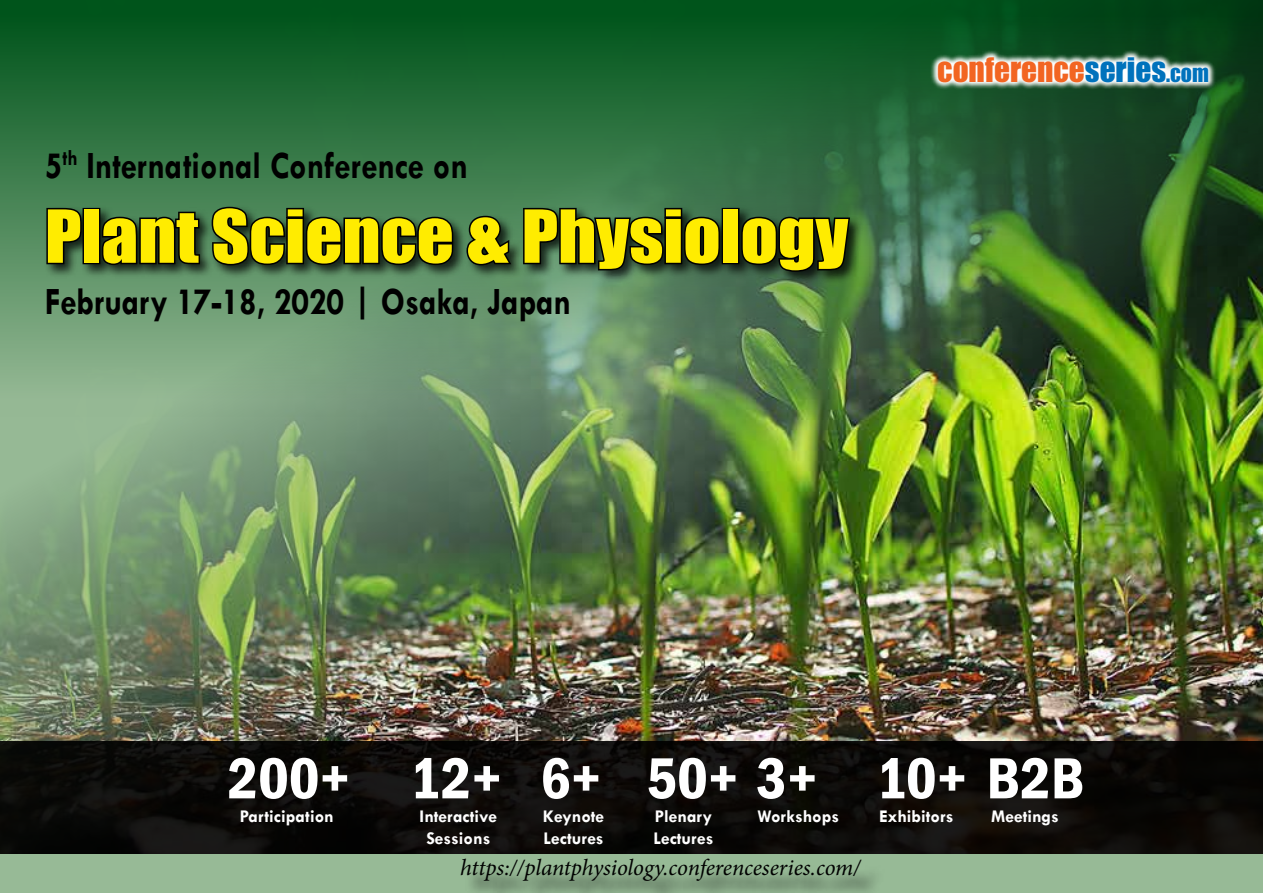
<style>
.page{position:relative;width:1263px;height:893px;background:#97ba96}
.page>*{position:absolute;margin:0;border:0;box-sizing:border-box;transform-origin:0 0}
.t1{font:67.5px "Impact";color:#ffec00;scale:1.08 1}
.t2{font:600 condensed 60px "Franklin Gothic";color:#fff}
.t3{font:700 39px "Tw Cen";color:#000;scale:.85 1}
.t4{font:31.2px "Impact";color:#f26522}
.t5{font:italic 23.1px "Minion Pro";letter-spacing:-.005em;color:#000}
.t6{font:700 18px/21.6px "Tw Cen";color:#fff}
.s1{color:#0072bc}
.s2{font-size:21.9px;color:#0072bc}
</style>
<div class="page">
<img style="left:0;top:417px;width:1263px;height:324px">
<img style="left:0;top:0;width:1263px;height:417px">
<svg style="left:0;top:741px;width:1263px;height:113px;background:#0c0b08"></svg>
<div style="left:464px;top:863px;width:420px;height:30px;background:#000;opacity:.75"></div>
<div style="left:45px;top:205px;width:819px;height:81px;background:#000;opacity:.75"></div>
<svg style="left:45px;top:206px;width:39px;height:60px;background:#223826"></svg>
<div style="left:83px;top:208px;width:17px;height:56px;border:3px solid #000"></div>
<svg style="left:100px;top:210px;width:102px;height:57px;background:#1b2e1f"></svg>
<svg style="left:210px;top:205px;width:245px;height:62px;background:#213825"></svg>
<svg style="left:464px;top:214px;width:50px;height:53px;background:#26402b"></svg>
<svg style="left:522px;top:206px;width:200px;height:68px;background:#223827"></svg>
<div style="left:722px;top:208px;width:17px;height:56px;border:3px solid #000"></div>
<svg style="left:739px;top:215px;width:113px;height:59px;background:#142316"></svg>
<svg style="left:930px;top:50px;width:286px;height:40px;background:#a2b9a9"></svg>
<h3 class="t3" style="left:45px;top:142px;width:499px">5<sup>th</sup> International Conference on</h3>
<h1 class="t1" style="left:45px;top:184px;width:745px">Plant Science &amp; Physiology</h1>
<h3 class="t3" style="left:45px;top:278px;width:621px">February 17-18, 2020 | Osaka, Japan</h3>
<h3 class="t4" style="left:937px;top:46px;width:273px">conference<span class="s1">series</span><span class="s2">.com</span></h3>
<h2 class="t2" style="left:228px;top:738px;width:858px">200+ 12+ 6+ 50+ 3+ 10+ B2B</h2>
<p class="t6" style="left:420px;top:805px;width:79px;text-align:center">Interactive<br>Sessions</p>
<p class="t6" style="left:543px;top:805px;width:63px">Keynote<br>Lectures</p>
<p class="t6" style="left:653px;top:805px;width:62px">Plenary<br>Lectures</p>
<p class="t6" style="left:757px;top:805px;width:83px">Workshops</p>
<p class="t6" style="left:879px;top:805px;width:76px">Exhibitors</p>
<p class="t6" style="left:991px;top:805px;width:69px">Meetings</p>
<p class="t5" style="left:460px;top:852px;width:402px">https://plantphysiology.conferenceseries.com/</p>
<p class="t6" style="left:240px;top:805px;width:95px">Participation</p>
</div>
